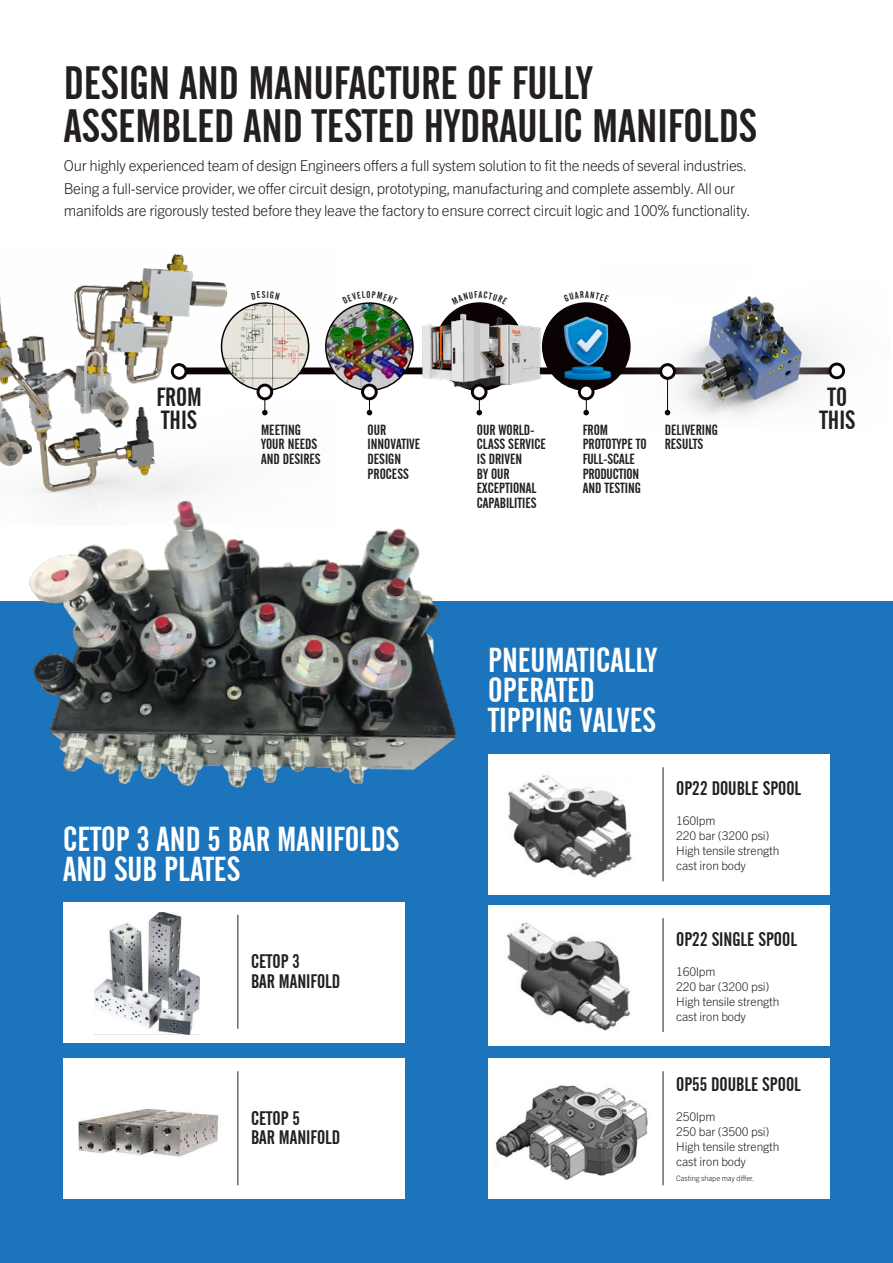
<style>
.page{position:relative;width:893px;height:1263px;background:#fff}
.page>*{position:absolute;margin:0;border:0;box-sizing:border-box;transform-origin:0 0}
.t1{font:46.5px/42.3px "Alternate Gothic No 2 BT";color:#231f20}
.t2{font:34.5px/30px "Alternate Gothic No 2 BT";color:#fff}
.t3{font:26.25px/23.4px "Alternate Gothic No 2 BT";color:#231f20}
.t4{font:19.5px/19.5px "Alternate Gothic No 2 BT";color:#231f20}
.t5{font:300 15px/22.5px "Trade Gothic Next LT Pro";letter-spacing:-.02em;color:#231f20}
.t6{font:14.7px/14.7px "Alternate Gothic No 2 BT";color:#231f20}
.t7{font:300 12px/15px "Trade Gothic Next LT Pro";letter-spacing:-.01em;color:#231f20}
.t8{font:300 7.5px "Trade Gothic Next LT Pro";letter-spacing:-.01em;color:#231f20}
</style>
<div class="page">
<div style="left:0;top:602px;width:893px;height:661px;background:#1c75bc"></div>
<div style="left:488px;top:755px;width:341px;height:140px;background:#fff"></div>
<img style="left:508px;top:775px;width:124px;height:103px">
<hr style="left:663px;top:767px;width:1px;height:114px;background:#231f20">
<div style="left:488px;top:905px;width:341px;height:141px;background:#fff"></div>
<img style="left:506px;top:922px;width:125px;height:109px">
<hr style="left:663px;top:918px;width:1px;height:114px;background:#231f20">
<div style="left:488px;top:1059px;width:341px;height:140px;background:#fff"></div>
<img style="left:495px;top:1085px;width:153px;height:96px">
<hr style="left:663px;top:1071px;width:1px;height:114px;background:#231f20">
<img style="left:0;top:253px;width:324px;height:213px">
<img style="left:631px;top:296px;width:215px;height:120px">
<svg style="left:665px;top:410px;width:5px;height:5px"></svg>
<hr style="left:667px;top:374px;width:1px;height:39px;background:#0a0203">
<div style="left:661px;top:365px;width:13px;height:13px;background:#fff;border-radius:50%"></div>
<div style="left:659px;top:363px;width:17px;height:17px;border:3px solid #0a0203;border-radius:50%"></div>
<div style="left:830px;top:364px;width:14px;height:14px;background:#fff;border-radius:50%"></div>
<div style="left:828px;top:363px;width:17px;height:16px;border:3px solid #0a0203;border-radius:50%"></div>
<hr style="left:586px;top:371px;width:1px;height:42px;background:#0a0203">
<svg style="left:583px;top:410px;width:6px;height:5px"></svg>
<div style="left:578px;top:384px;width:16px;height:16px;border:3px solid #0a0203;border-radius:50%"></div>
<svg style="left:476px;top:410px;width:6px;height:5px"></svg>
<hr style="left:479px;top:371px;width:1px;height:42px;background:#0a0203">
<img style="left:417px;top:324px;width:124px;height:76px">
<div style="left:471px;top:384px;width:16px;height:16px;border:3px solid #0a0203;border-radius:50%"></div>
<svg style="left:262px;top:410px;width:6px;height:5px"></svg>
<hr style="left:264px;top:371px;width:1px;height:42px;background:#0a0203">
<div style="left:257px;top:384px;width:16px;height:16px;border:3px solid #0a0203;border-radius:50%"></div>
<svg style="left:367px;top:410px;width:5px;height:5px"></svg>
<hr style="left:369px;top:371px;width:1px;height:42px;background:#0a0203">
<div style="left:361px;top:384px;width:17px;height:16px;border:3px solid #0a0203;border-radius:50%"></div>
<div style="left:172px;top:365px;width:14px;height:13px;background:#fff;border-radius:50%"></div>
<div style="left:171px;top:363px;width:16px;height:17px;border:3px solid #0a0203;border-radius:50%"></div>
<img style="left:15px;top:464px;width:448px;height:324px">
<div style="left:63px;top:902px;width:341px;height:141px;background:#fff"></div>
<img style="left:95px;top:912px;width:104px;height:122px">
<hr style="left:237px;top:915px;width:1px;height:114px;background:#231f20">
<div style="left:63px;top:1059px;width:341px;height:140px;background:#fff"></div>
<img style="left:78px;top:1108px;width:141px;height:49px">
<hr style="left:237px;top:1071px;width:1px;height:114px;background:#231f20">
<svg style="left:541px;top:302px;width:90px;height:96px"></svg>
<svg style="left:434px;top:302px;width:91px;height:96px"></svg>
<svg style="left:220px;top:291px;width:90px;height:107px"></svg>
<img style="left:324px;top:302px;width:90px;height:96px">
<h1 class="t1" style="left:64px;top:63px;width:695px">DESIGN AND MANUFACTURE OF FULLY<br>ASSEMBLED AND TESTED HYDRAULIC MANIFOLDS</h1>
<p class="t5" style="left:64px;top:153px;width:688px">Our highly experienced team of design Engineers offers a full system solution to fit the needs of several industries.<br>Being a full-service provider, we offer circuit design, prototyping, manufacturing and complete assembly. All our manifolds are rigorously tested before they leave the factory to ensure correct circuit logic and 100% functionality.</p>
<h3 class="t3" style="left:156px;top:385px;width:47px">FROM<br>THIS</h3>
<h3 class="t3" style="left:819px;top:385px;width:37px;text-align:center">TO<br>THIS</h3>
<p class="t6" style="left:261px;top:422px;width:61px">MEETING<br>YOUR NEEDS<br>AND DESIRES</p>
<p class="t6" style="left:368px;top:422px;width:54px">OUR<br>INNOVATIVE<br>DESIGN<br>PROCESS</p>
<p class="t6" style="left:477px;top:422px;width:71px">OUR WORLD-<br>CLASS SERVICE<br>IS DRIVEN<br>BY OUR<br>EXCEPTIONAL<br>CAPABILITIES</p>
<p class="t6" style="left:583px;top:422px;width:66px">FROM<br>PROTOTYPE TO<br>FULL-SCALE<br>PRODUCTION<br>AND TESTING</p>
<p class="t6" style="left:665px;top:422px;width:55px">DELIVERING<br>RESULTS</p>
<h2 class="t2" style="left:63px;top:825px;width:338px">CETOP 3 AND 5 BAR MANIFOLDS<br>AND SUB PLATES</h2>
<h3 class="t4" style="left:251px;top:952px;width:91px">CETOP 3<br>BAR MANIFOLD</h3>
<h3 class="t4" style="left:251px;top:1108px;width:91px">CETOP 5<br>BAR MANIFOLD</h3>
<h2 class="t2" style="left:488px;top:646px;width:170px">PNEUMATICALLY<br>OPERATED<br>TIPPING VALVES</h2>
<h3 class="t4" style="left:676px;top:779px;width:127px">OP22 DOUBLE SPOOL</h3>
<p class="t7" style="left:676px;top:812px;width:105px">160lpm<br>220 bar (3200 psi)<br>High tensile strength cast iron body</p>
<h3 class="t4" style="left:676px;top:929px;width:122px">OP22 SINGLE SPOOL</h3>
<p class="t7" style="left:676px;top:963px;width:105px">160lpm<br>220 bar (3200 psi)<br>High tensile strength cast iron body</p>
<h3 class="t4" style="left:676px;top:1075px;width:126px">OP55 DOUBLE SPOOL</h3>
<p class="t7" style="left:676px;top:1108px;width:105px">250lpm<br>250 bar (3500 psi)<br>High tensile strength cast iron body</p>
<p class="t8" style="left:676px;top:1173px;width:80px">Casting shape may differ.</p>
</div>
